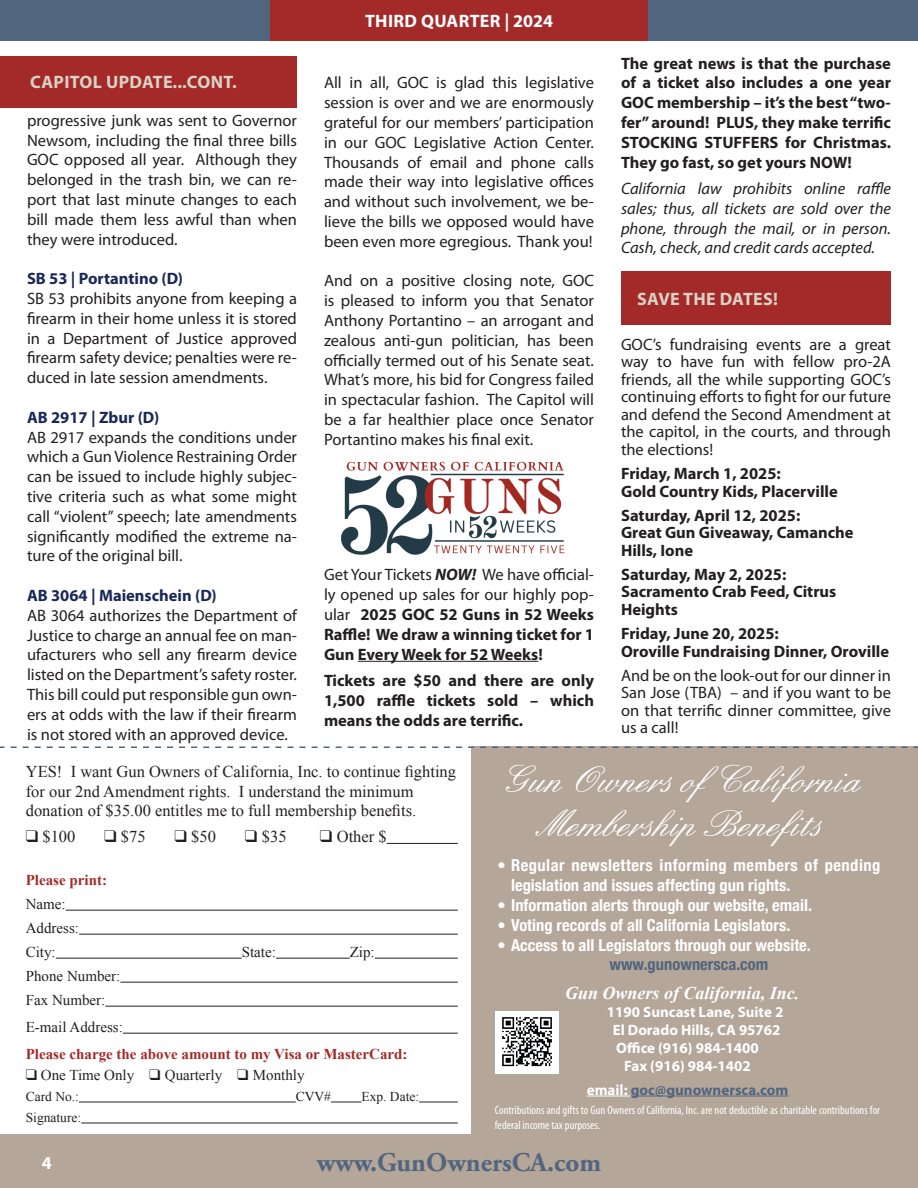
<style>
.page{position:relative;width:918px;height:1188px;background:#fff}
.page>*{position:absolute;margin:0;border:0;box-sizing:border-box;transform-origin:0 0}
.t1{font:40.5px "English 157 BT";color:#fff}
.t2{font:700 27px "Adobe Garamond Pro";color:#52657e}
.t3{font:700 18px "Myriad Pro";letter-spacing:.02em;color:#dad3c5}
.t4{font:italic 700 18px "Times New Roman";color:#fff}
.t5{font:700 18px "Myriad Pro";letter-spacing:.02em;color:#fff}
.t6{font:16.5px/19.8px "Myriad Pro";color:#231f20;text-align:justify}
.t7{font:700 16.5px/19.8px "Myriad Pro";color:#231f20}
.t8{font:16.5px/19.8px "Times New Roman";color:#231f20}
.t9{font:italic 16.5px/19.8px "Myriad Pro";color:#231f20;text-align:justify}
.t10{font:700 condensed 16.5px "Helvetica Neue";color:#fff}
.t11{font:700 condensed 16.5px/19.8px "Helvetica Neue";letter-spacing:.03em;color:#fff}
.t12{font:700 16.5px "Myriad Pro";color:#192858}
.t13{font:700 condensed 16.5px "Helvetica Neue";color:#52657e}
.t14{font:15px "Times New Roman";color:#231f20}
.t15{font:700 15px "Myriad Pro";color:#fff}
.t16{font:700 15px "Times New Roman";color:#a42a29}
.t17{font:700 15px "Myriad Pro";color:#52657e}
.t18{font:13.5px "Times New Roman";color:#231f20}
.t19{font:condensed 12px/14.4px "Myriad Pro";color:#fff}
.s1{font-weight:400}
.s2{font-style:italic}
.s3{color:#fff}
</style>
<div class="page">
<img style="left:340px;top:461px;width:225px;height:94px">
<div style="left:471px;top:747px;width:447px;height:387px;background:#b4a699"></div>
<div style="left:0;top:1134px;width:918px;height:54px;background:#b4a699"></div>
<div style="left:0;top:0;width:918px;height:40px;background:#52657e"></div>
<div style="left:270px;top:0;width:378px;height:40px;background:#a42a29"></div>
<hr style="left:66px;top:910px;width:392px;height:1px;background:#231f20">
<hr style="left:79px;top:934px;width:379px;height:1px;background:#231f20">
<hr style="left:56px;top:958px;width:186px;height:1px;background:#231f20">
<hr style="left:276px;top:958px;width:74px;height:1px;background:#231f20">
<hr style="left:375px;top:958px;width:83px;height:1px;background:#231f20">
<hr style="left:120px;top:982px;width:338px;height:1px;background:#231f20">
<hr style="left:105px;top:1006px;width:353px;height:1px;background:#231f20">
<hr style="left:123px;top:1033px;width:335px;height:1px;background:#231f20">
<hr style="left:79px;top:1102px;width:217px;height:1px;background:#231f20">
<hr style="left:331px;top:1102px;width:30px;height:1px;background:#231f20">
<hr style="left:419px;top:1102px;width:39px;height:1px;background:#231f20">
<hr style="left:81px;top:1123px;width:377px;height:1px;background:#231f20">
<hr style="left:387px;top:843px;width:71px;height:1px;background:#231f20">
<hr style="left:587px;top:1096px;width:44px;height:1px;background:#fff">
<hr style="left:631px;top:1096px;width:157px;height:1px;background:#52657e">
<svg style="left:0;top:746px;width:918px;height:2px"></svg>
<hr style="left:358px;top:661px;width:180px;height:1px;background:#231f20">
<div style="left:621px;top:271px;width:270px;height:54px;background:#a42a29"></div>
<div style="left:495px;top:1011px;width:63px;height:63px;background:#fff"></div>
<img style="left:502px;top:1017px;width:50px;height:50px">
<div style="left:0;top:56px;width:297px;height:52px;background:#a42a29"></div>
<p class="t5" style="left:365px;top:11px;width:189px">THIRD QUARTER | 2024</p>
<p class="t3" style="left:30px;top:72px;width:208px">CAPITOL UPDATE...CONT.</p>
<p class="t6" style="left:324px;top:73px;width:272px">All in all, GOC is glad this legislative session is over and we are enormously grateful for our members’ participation in our GOC Legislative Action Center.<br>Thousands of email and phone calls made their way into legislative offices and without such involvement, we be&shy;lieve the bills we opposed would have been even more egregious. Thank you!</p>
<p class="t6" style="left:324px;top:271px;width:272px">And on a positive closing note, GOC is pleased to inform you that Senator Anthony Portantino – an arrogant and zealous anti-gun politician, has been officially termed out of his Senate seat.<br>What’s more, his bid for Congress failed in spectacular fashion. The Capitol will be a far healthier place once Senator Portantino makes his final exit.</p>
<p class="t6" style="left:27px;top:111px;width:272px">progressive junk was sent to Governor Newsom, including the final three bills GOC opposed all year. Although they belonged in the trash bin, we can re&shy;port that last minute changes to each bill made them less awful than when they were introduced.</p>
<p class="t12" style="left:27px;top:269px;width:158px">SB 53 | Portantino (D)</p>
<p class="t6" style="left:27px;top:289px;width:272px">SB 53 prohibits anyone from keeping a firearm in their home unless it is stored in a Department of Justice approved firearm safety device; penalties were re&shy;duced in late session amendments.</p>
<p class="t12" style="left:27px;top:408px;width:134px">AB 2917 | Zbur (D)</p>
<p class="t6" style="left:27px;top:427px;width:272px">AB 2917 expands the conditions under which a Gun Violence Restraining Order can be issued to include highly subjec&shy;tive criteria such as what some might call “violent” speech; late amendments significantly modified the extreme na&shy;ture of the original bill.</p>
<p class="t12" style="left:27px;top:586px;width:191px">AB 3064 | Maienschein (D)</p>
<p class="t6" style="left:27px;top:606px;width:272px">AB 3064 authorizes the Department of Justice to charge an annual fee on man&shy;ufacturers who sell any firearm device listed on the Department’s safety roster.<br>This bill could put responsible gun own&shy;ers at odds with the law if their firearm is not stored with an approved device.</p>
<p class="t7" style="left:324px;top:565px;width:272px;text-align:justify"><span class="s1">Get Your Tickets</span> <span class="s2">NOW!</span> <span class="s1">We have official&shy;ly opened up sales for our highly pop&shy;ular</span> 2025 GOC 52 Guns in 52 Weeks Raffle! We draw a winning ticket for 1<br>Gun Every Week for 52 Weeks!</p>
<p class="t7" style="left:324px;top:671px;width:272px;text-align:justify">Tickets are $50 and there are only 1,500 raffle tickets sold – which means the odds are terrific.</p>
<p class="t7" style="left:621px;top:53px;width:272px;text-align:justify">The great news is that the purchase of a ticket also includes a one year GOC membership – it’s the best “two&shy;fer” around! PLUS, they make terrific STOCKING STUFFERS for Christmas.<br>They go fast, so get yours NOW!</p>
<p class="t9" style="left:621px;top:179px;width:272px">California law prohibits online raffle sales; thus, all tickets are sold over the phone, through the mail, or in person.<br>Cash, check, and credit cards accepted.</p>
<p class="t3" style="left:637px;top:288px;width:142px">SAVE THE DATES!</p>
<p class="t6" style="left:621px;top:336px;width:272px;line-height:17.4px">GOC’s fundraising events are a great way to have fun with fellow pro-2A friends, all the while supporting GOC’s continuing efforts to fight for our future and defend the Second Amendment at the capitol, in the courts, and through the elections!</p>
<p class="t7" style="left:621px;top:465px;width:218px;line-height:17.4px">Friday, March 1, 2025:<br>Gold Country Kids, Placerville</p>
<p class="t7" style="left:621px;top:507px;width:234px;line-height:17.5px">Saturday, April 12, 2025:<br>Great Gun Giveaway, Camanche<br>Hills, Ione</p>
<p class="t7" style="left:621px;top:566px;width:217px;line-height:17.4px">Saturday, May 2, 2025:<br>Sacramento Crab Feed, Citrus<br>Heights</p>
<p class="t7" style="left:621px;top:625px;width:270px;line-height:17.5px">Friday, June 20, 2025:<br>Oroville Fundraising Dinner, Oroville</p>
<p class="t6" style="left:621px;top:667px;width:272px;line-height:17.4px">And be on the look-out for our dinner in San Jose (TBA) – and if you want to be on that terrific dinner committee, give us a call!</p>
<p class="t8" style="left:26px;top:761px;width:432px">YES! I want Gun Owners of California, Inc. to continue fighting for our 2nd Amendment rights. I understand the minimum donation of $35.00 entitles me to full membership benefits.</p>
<p class="t8" style="left:26px;top:826px;width:51px">❑ $100</p>
<p class="t8" style="left:104px;top:826px;width:43px">❑ $75</p>
<p class="t8" style="left:175px;top:826px;width:43px">❑ $50</p>
<p class="t8" style="left:245px;top:826px;width:43px">❑ $35</p>
<p class="t8" style="left:320px;top:826px;width:69px">❑ Other $</p>
<p class="t16" style="left:26px;top:869px;width:83px">Please print:</p>
<p class="t14" style="left:26px;top:893px;width:41px">Name:</p>
<p class="t14" style="left:26px;top:917px;width:55px">Address:</p>
<p class="t14" style="left:26px;top:941px;width:32px">City:</p>
<p class="t14" style="left:242px;top:941px;width:36px">State:</p>
<p class="t14" style="left:350px;top:941px;width:27px">Zip:</p>
<p class="t14" style="left:26px;top:965px;width:96px">Phone Number:</p>
<p class="t14" style="left:26px;top:989px;width:81px">Fax Number:</p>
<p class="t14" style="left:26px;top:1016px;width:99px">E-mail Address:</p>
<p class="t16" style="left:26px;top:1043px;width:383px">Please charge the above amount to my Visa or MasterCard:</p>
<p class="t14" style="left:26px;top:1064px;width:280px">❑ One Time Only ❑ Quarterly ❑ Monthly</p>
<p class="t18" style="left:26px;top:1087px;width:55px">Card No.:</p>
<p class="t18" style="left:296px;top:1087px;width:37px">CVV#</p>
<p class="t18" style="left:361px;top:1087px;width:59px">Exp. Date:</p>
<p class="t18" style="left:26px;top:1108px;width:57px">Signature:</p>
<p class="t1" style="left:507px;top:758px;width:362px">Gun Owners ofCalifornia</p>
<p class="t1" style="left:546px;top:802px;width:284px">Membership Benefits</p>
<p class="t11" style="left:511px;top:854px;width:371px;text-indent:-14px">• Regular newsletters informing members of pending legislation and issues affecting gun rights.</p>
<p class="t10" style="left:498px;top:891px;width:316px">• Information alerts through our website, email.</p>
<p class="t10" style="left:498px;top:911px;width:294px">• Voting records of all California Legislators.</p>
<p class="t10" style="left:498px;top:931px;width:315px">• Access to all Legislators through our website.</p>
<p class="t13" style="left:609px;top:951px;width:160px">www.gunownersca.com</p>
<p class="t4" style="left:565px;top:981px;width:236px">Gun Owners of California, Inc.</p>
<p class="t15" style="left:607px;top:1004px;width:178px">1190 Suncast Lane, Suite 2</p>
<p class="t15" style="left:613px;top:1022px;width:169px">El Dorado Hills, CA 95762</p>
<p class="t15" style="left:616px;top:1040px;width:144px">Office (916) 984-1400</p>
<p class="t15" style="left:624px;top:1058px;width:128px">Fax (916) 984-1402</p>
<p class="t17" style="left:587px;top:1081px;width:203px"><span class="s3">email:</span> goc@gunownersca.com</p>
<p class="t19" style="left:495px;top:1103px;width:387px">Contributions and gifts to Gun Owners of California, Inc. are not deductible as charitable contributions for federal income tax purposes.</p>
<p class="t5" style="left:42px;top:1153px;width:11px">4</p>
<p class="t2" style="left:317px;top:1147px;width:286px">www.GunOwnersCA.com</p>
</div>
